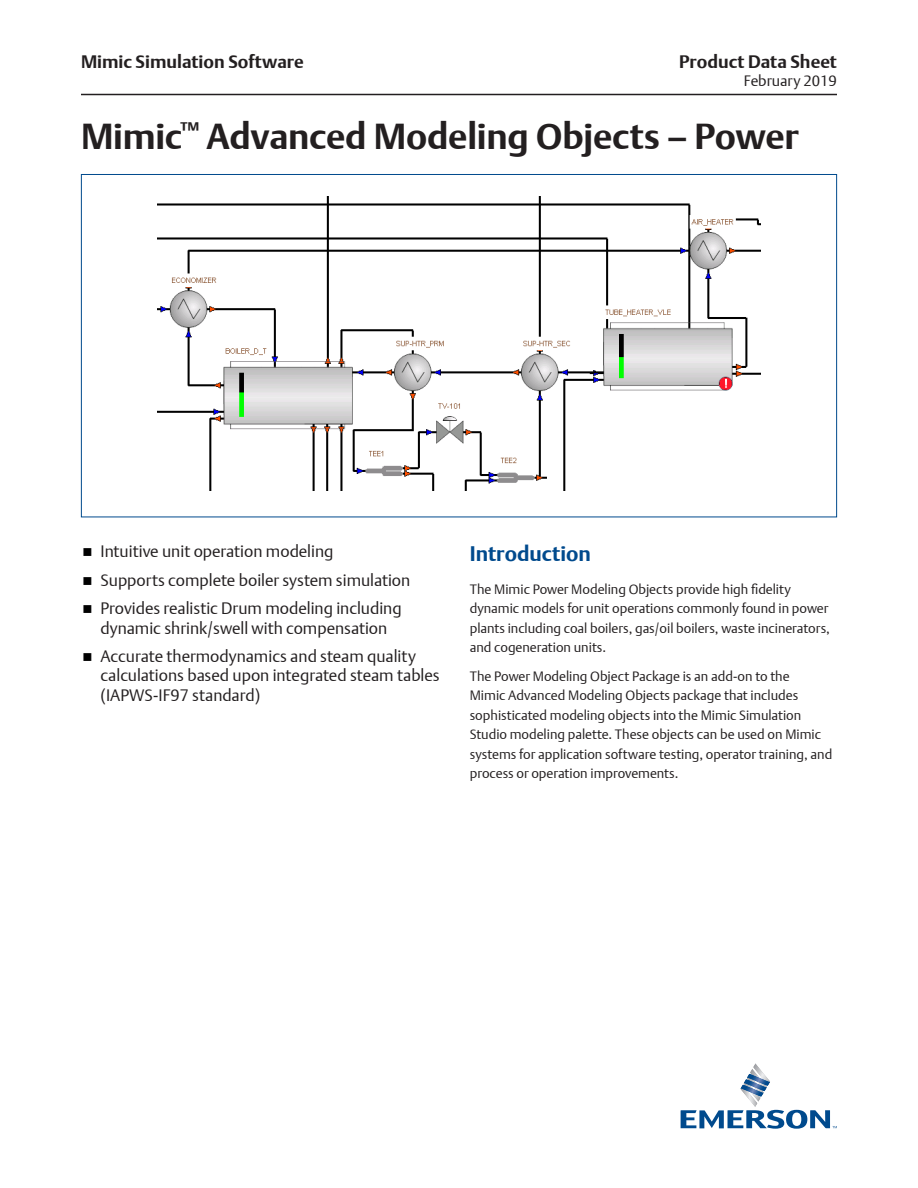
<style>
.page{position:relative;width:918px;height:1188px;background:#fff}
.page>*{position:absolute;margin:0;border:0;box-sizing:border-box;transform-origin:0 0}
.t1{font:700 36px "DTL Argo T";letter-spacing:-.005em;color:#231f20}
.Subhead_1{font:700 21px "DTL Argo T";color:#004a8d}
.t2{font:700 18px "DTL Argo T";color:#231f20}
.t3{font:16.5px/19.5px "DTL Argo T Light";color:#231f20}
.t4{font:15px "DTL Argo T Light";color:#231f20}
.Body_Text{font:13.5px/19.5px "DTL Argo T Light";color:#231f20}
</style>
<div class="page">
<hr style="left:81px;top:94px;width:756px;height:1px;background:#231f20">
<svg style="left:681px;top:1063px;width:156px;height:66px"></svg>
<img style="left:158px;top:197px;width:602px;height:294px">
<h3 class="t2" style="left:81px;top:51px;width:224px">Mimic Simulation Software</h3>
<h3 class="t2" style="left:679px;top:51px;width:159px">Product Data Sheet</h3>
<p class="t4" style="left:744px;top:72px;width:95px">February 2019</p>
<p class="t1" style="left:81px;top:115px;width:719px">Mimic<sup>™</sup> Advanced Modeling Objects – Power</p>
<p class="t3" style="left:100px;top:541px;width:235px">Intuitive unit operation modeling</p>
<p class="t3" style="left:100px;top:570px;width:311px">Supports complete boiler system simulation</p>
<p class="t3" style="left:100px;top:598px;width:303px">Provides realistic Drum modeling including dynamic shrink/swell with compensation</p>
<p class="t3" style="left:100px;top:646px;width:341px">Accurate thermodynamics and steam quality calculations based upon integrated steam tables (IAPWS-IF97 standard)</p>
<p class="Subhead_1" style="left:470px;top:541px;width:123px">Introduction</p>
<p class="Body_Text" style="left:470px;top:579px;width:362px">The Mimic Power Modeling Objects provide high fidelity dynamic models for unit operations commonly found in power plants including coal boilers, gas/oil boilers, waste incinerators, and cogeneration units.</p>
<p class="Body_Text" style="left:470px;top:666px;width:364px">The Power Modeling Object Package is an add-on to the<br>Mimic Advanced Modeling Objects package that includes sophisticated modeling objects into the Mimic Simulation Studio modeling palette. These objects can be used on Mimic systems for application software testing, operator training, and process or operation improvements.</p>
</div>
